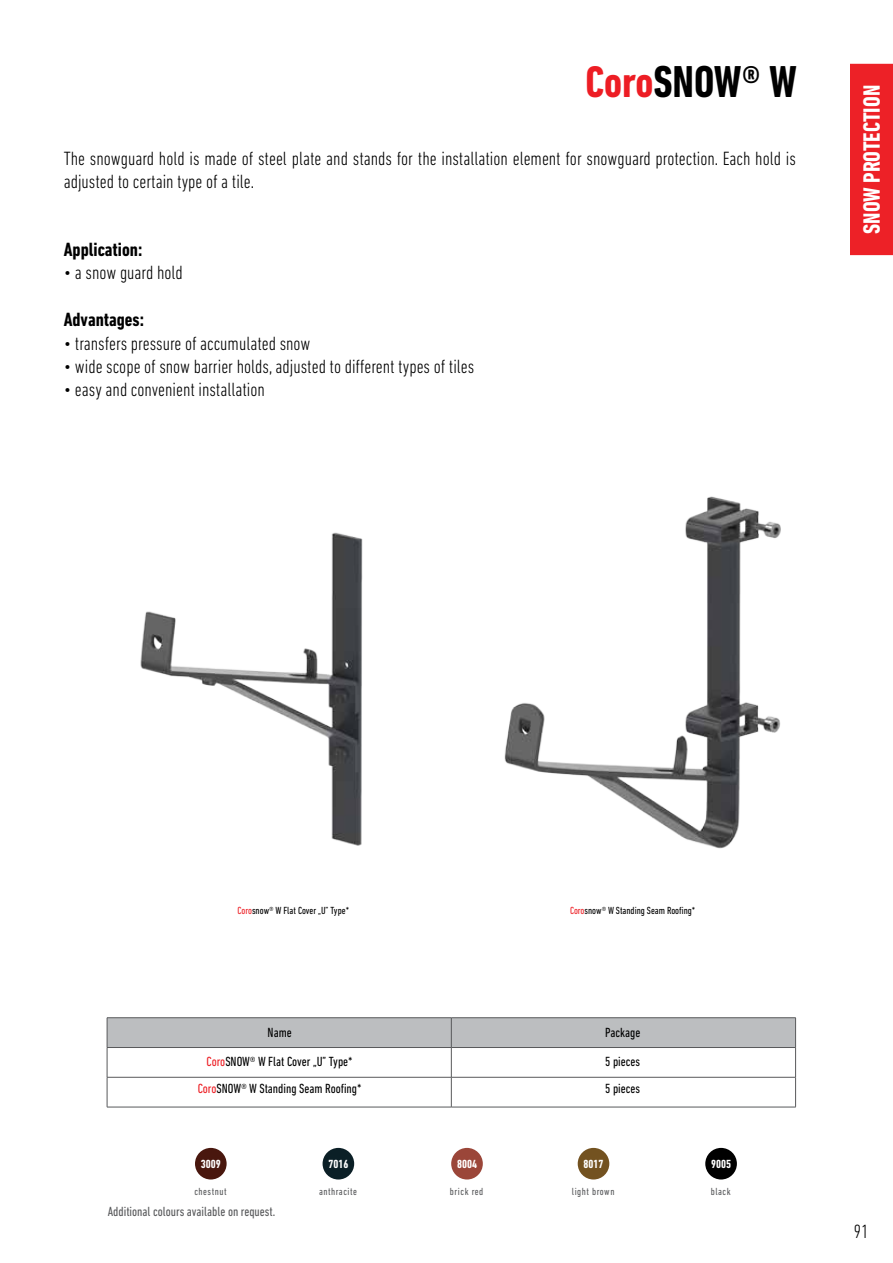
<style>
.page{position:relative;width:893px;height:1263px;background:#fff}
.page>*{position:absolute;margin:0;border:0;box-sizing:border-box;transform-origin:0 0}
.t1{font:700 condensed 45.45px "DIN Next LT Pro";color:#000}
.t2{font:700 condensed 24px "DIN Next LT Pro";color:#fff}
.t3{font:300 condensed 19.5px/23.4px "DIN Next LT Pro";color:#000}
.t4{font:700 condensed 19.5px "DIN Next LT Pro";color:#000}
.t5{font:condensed 13.5px/28.8px "DIN Next LT Pro";color:#000;text-align:center}
.t6{font:condensed 13.5px "DIN Next LT Pro";color:#58595b}
.t7{font:700 condensed 12px "DIN Next LT Pro";color:#fff}
.t8{font:condensed 10.5px "DIN Next LT Pro";color:#000}
.t9{font:condensed 10.5px "DIN Next LT Pro";letter-spacing:.05em;color:#58595b}
.s1{font-size:45px;color:#ed1d24}
.s2{color:#ed2127}
</style>
<div class="page">
<div style="left:850px;top:64px;width:43px;height:191px;background:#ed2127"></div>
<div style="left:578px;top:1148px;width:31px;height:31px;background:#735220;border-radius:50%"></div>
<div style="left:195px;top:1148px;width:32px;height:31px;background:#49170e;border-radius:50%"></div>
<div style="left:451px;top:1148px;width:32px;height:31px;background:#9b4639;border-radius:50%"></div>
<div style="left:705px;top:1148px;width:32px;height:31px;background:#000;border-radius:50%"></div>
<div style="left:323px;top:1148px;width:31px;height:31px;background:#0b1f26;border-radius:50%"></div>
<img style="left:140px;top:532px;width:223px;height:314px">
<img style="left:504px;top:496px;width:277px;height:353px">
<hr style="left:107px;top:1017px;width:344px;height:1px;background:#58595b">
<hr style="left:451px;top:1017px;width:345px;height:1px;background:#58595b">
<svg style="left:107px;top:1018px;width:689px;height:59px"></svg>
<hr style="left:107px;top:1077px;width:344px;height:1px;background:#58595b">
<hr style="left:107px;top:1077px;width:1px;height:30px;background:#58595b">
<hr style="left:451px;top:1077px;width:345px;height:1px;background:#58595b">
<hr style="left:451px;top:1077px;width:1px;height:30px;background:#58595b">
<hr style="left:795px;top:1077px;width:1px;height:30px;background:#58595b">
<hr style="left:107px;top:1107px;width:344px;height:1px;background:#58595b">
<hr style="left:451px;top:1107px;width:345px;height:1px;background:#58595b">
<h1 class="t1" style="left:585px;top:56px;width:213px"><span class="s1">Coro</span>SNOW® W</h1>
<p class="t3" style="left:64px;top:146px;width:734px">The snowguard hold is made of steel plate and stands for the installation element for snowguard protection. Each hold is adjusted to certain type of a tile.</p>
<p class="t4" style="left:64px;top:238px;width:80px">Application:</p>
<p class="t3" style="left:64px;top:261px;width:121px">• a snow guard hold</p>
<p class="t4" style="left:64px;top:308px;width:82px">Advantages:</p>
<p class="t3" style="left:64px;top:331px;width:248px">• transfers pressure of accumulated snow</p>
<p class="t3" style="left:64px;top:354px;width:412px">• wide scope of snow barrier holds, adjusted to different types of tiles</p>
<p class="t3" style="left:64px;top:378px;width:203px">• easy and convenient installation</p>
<p class="t2" style="left:858px;top:234px;width:150px;rotate:-90deg">SNOW PROTECTION</p>
<p class="t8" style="left:238px;top:904px;width:113px"><span class="s2">Coro</span>snow® W Flat Cover „U” Type*</p>
<p class="t8" style="left:570px;top:904px;width:127px"><span class="s2">Coro</span>snow® W Standing Seam Roofing*</p>
<p class="t5" style="left:207px;top:1018px;width:148px">Name<br><span class="s2">Coro</span>SNOW® W Flat Cover „U” Type*</p>
<p class="t5" style="left:605px;top:1018px;width:37px;text-align:left">Package<br>5 pieces</p>
<p class="t5" style="left:198px;top:1074px;width:165px"><span class="s2">Coro</span>SNOW® W Standing Seam Roofing*</p>
<p class="t5" style="left:605px;top:1074px;width:36px">5 pieces</p>
<p class="t7" style="left:201px;top:1157px;width:21px">3009</p>
<p class="t7" style="left:328px;top:1157px;width:21px">7016</p>
<p class="t7" style="left:457px;top:1157px;width:21px">8004</p>
<p class="t7" style="left:584px;top:1157px;width:21px">8017</p>
<p class="t7" style="left:711px;top:1157px;width:21px">9005</p>
<p class="t6" style="left:108px;top:1204px;width:169px">Additional colours available on request.</p>
<p class="t9" style="left:194px;top:1185px;width:34px">chestnut</p>
<p class="t9" style="left:319px;top:1185px;width:40px">anthracite</p>
<p class="t9" style="left:450px;top:1185px;width:35px">brick red</p>
<p class="t9" style="left:572px;top:1185px;width:44px">light brown</p>
<p class="t9" style="left:711px;top:1185px;width:21px">black</p>
<p class="t3" style="left:854px;top:1220px;width:16px">91</p>
</div>
